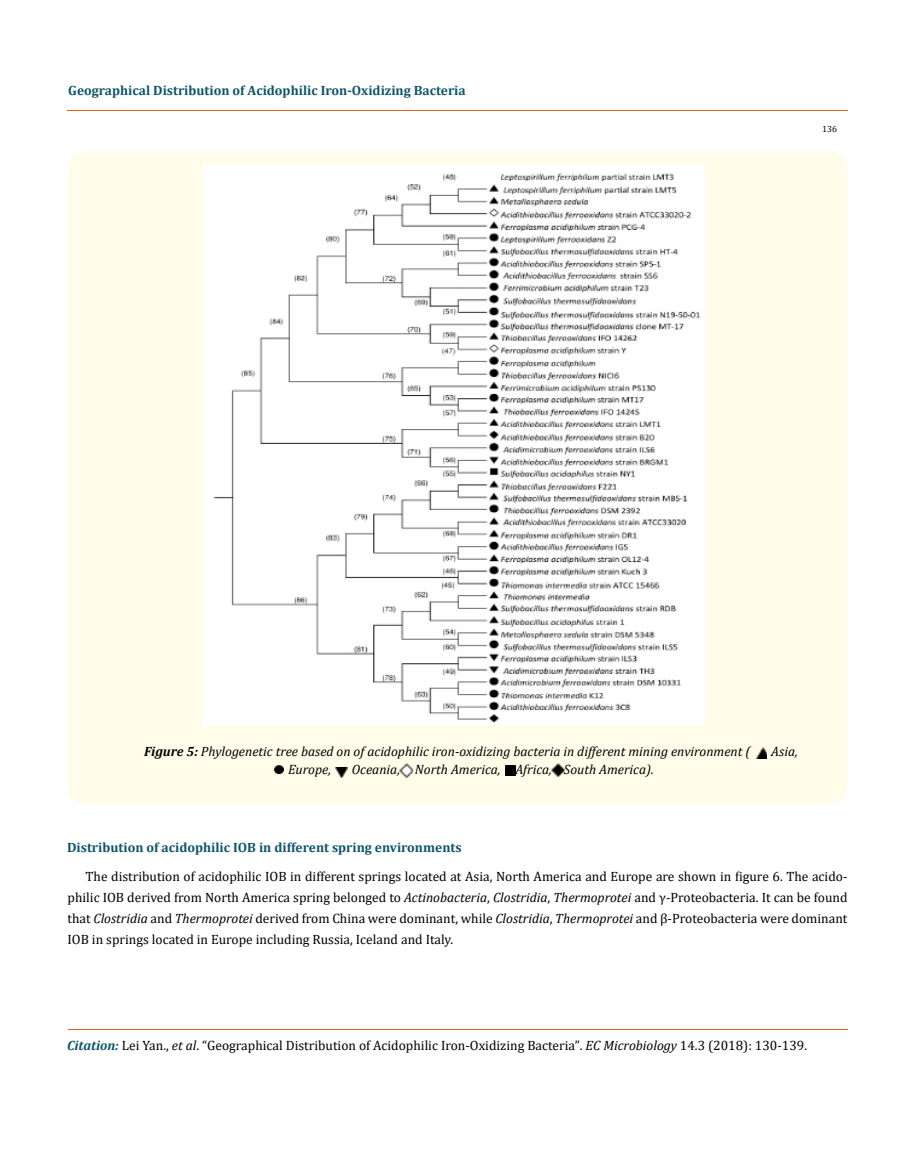
<style>
.page{position:relative;width:917px;height:1154px;background:#fff}
.page>*{position:absolute;margin:0;border:0;box-sizing:border-box;transform-origin:0 0}
.t1{font:13.5px/21px "Cambria";color:#000;text-align:justify}
.t2{font:italic 13.5px "Cambria";color:#000}
.t3{font:700 13.5px "Cambria";color:#0e546a}
.t4{font:9px "Cambria";color:#000}
.s1{font-weight:700}
.s2{font-style:italic}
.s3{font-weight:700;font-style:italic;color:#0e546a}
.s4{font-size:13.35px}
</style>
<div class="page">
<hr style="left:68px;top:1029px;width:779px;height:1px;background:#e05d1a">
<hr style="left:67px;top:110px;width:781px;height:1px;background:#e05d1a">
<div style="left:68px;top:151px;width:779px;height:653px;background:#fffde9;border-radius:18px"></div>
<img style="left:204px;top:165px;width:500px;height:560px">
<svg style="left:756px;top:747px;width:10px;height:11px"></svg>
<svg style="left:274px;top:765px;width:9px;height:8px"></svg>
<img style="left:335px;top:767px;width:13px;height:11px">
<img style="left:399px;top:763px;width:14px;height:15px">
<svg style="left:505px;top:765px;width:10px;height:10px"></svg>
<img style="left:551px;top:763px;width:13px;height:14px">
<p class="t3" style="left:68px;top:81px;width:399px">Geographical Distribution of Acidophilic Iron-Oxidizing Bacteria</p>
<p class="t4" style="left:822px;top:124px;width:16px">136</p>
<p class="t2" style="left:144px;top:742px;width:608px"><span class="s1">Figure 5:</span> Phylogenetic tree based on of acidophilic iron-oxidizing bacteria in different mining environment (</p>
<p class="t2" style="left:771px;top:742px;width:28px">Asia,</p>
<p class="t2" style="left:288px;top:760px;width:44px">Europe,</p>
<p class="t2" style="left:352px;top:760px;width:303px">Oceania, North America, Africa, South America).</p>
<p class="t3" style="left:67px;top:837px;width:396px">Distribution of acidophilic IOB in different spring environments</p>
<p class="t1" style="left:68px;top:865px;width:781px;text-indent:18px">The distribution of acidophilic IOB in different springs located at Asia, North America and Europe are shown in figure 6. The acido&shy;philic IOB derived from North America spring belonged to <span class="s2">Actinobacteria</span>, <span class="s2">Clostridia</span>, <span class="s2">Thermoprotei</span> and γ-Proteobacteria. It can be found that <span class="s2">Clostridia</span> and <span class="s2">Thermoprotei</span> derived from China were dominant, while <span class="s2">Clostridia</span>, <span class="s2">Thermoprotei</span> and β-Proteobacteria were dominant IOB in springs located in Europe including Russia, Iceland and Italy.</p>
<p class="t1" style="left:67px;top:1034px;width:741px"><span class="s3">Citation:</span> Lei Yan., <span class="s2">et al</span>. “Geographical Distribution of Acidophilic Iron-Oxidizing Bacteria”<span class="s4">.</span> <span class="s2">EC Microbiology</span> <span class="s4">14</span>.3 (2018): 130-139.</p>
</div>
